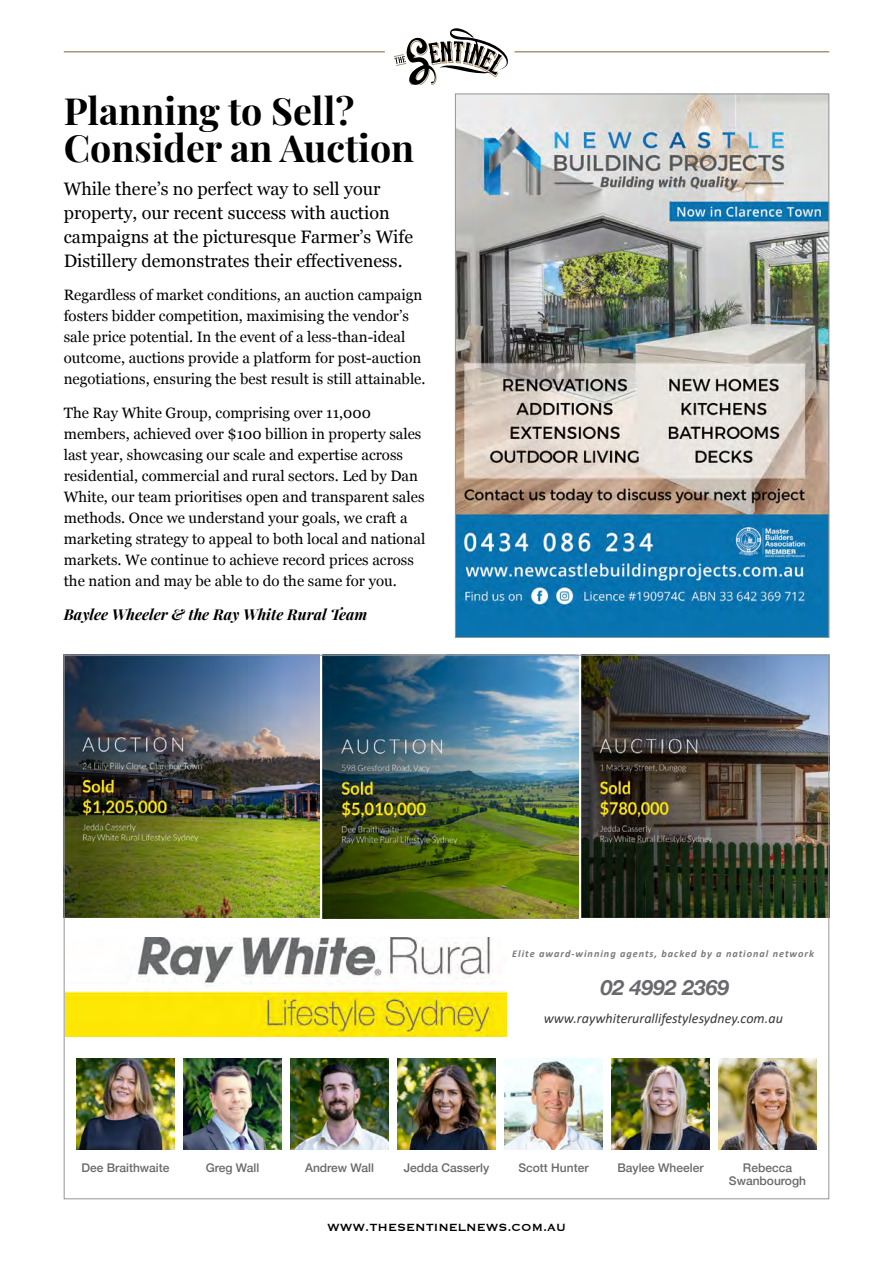
<style>
.page{position:relative;width:893px;height:1263px;background:#fff}
.page>*{position:absolute;margin:0;border:0;box-sizing:border-box;transform-origin:0 0}
.t1{font:700 37.5px/37.5px "Playfair Display";color:#000}
.t2{font:italic 700 21px "Helvetica Neue";color:#696a6d}
.t3{font:18px/24px "Georgia";color:#000}
.t4{font:15px/21px "Georgia";color:#000}
.t5{font:italic 700 15px "Playfair Display";color:#000}
.t6{font:italic 14.1px "Calibri";color:#3b3838}
.t7{font:13.5px "Copperplate";color:#000}
.t8{font:500 12px/13.5px "Helvetica Neue";color:#696a6d;text-align:center}
.t9{font:italic 700 10.2px "Calibri";letter-spacing:.095em;color:#77797c}
</style>
<div class="page">
<svg style="left:393px;top:28px;width:115px;height:57px"></svg>
<hr style="left:64px;top:51px;width:321px;height:2px;background:#ab9474">
<hr style="left:514px;top:51px;width:315px;height:2px;background:#ab9474">
<img style="left:66px;top:657px;width:253px;height:261px">
<img style="left:582px;top:657px;width:245px;height:261px">
<img style="left:322px;top:657px;width:256px;height:261px">
<img style="left:455px;top:93px;width:375px;height:545px">
<img style="left:77px;top:1059px;width:97px;height:90px">
<img style="left:184px;top:1059px;width:97px;height:90px">
<img style="left:291px;top:1059px;width:97px;height:90px">
<img style="left:398px;top:1059px;width:97px;height:90px">
<img style="left:505px;top:1059px;width:97px;height:90px">
<img style="left:612px;top:1059px;width:97px;height:90px">
<img style="left:719px;top:1059px;width:97px;height:90px">
<img style="left:66px;top:937px;width:440px;height:100px">
<h1 class="t1" style="left:64px;top:89px;width:352px">Planning to Sell?<br>Consider an Auction</h1>
<p class="t3" style="left:64px;top:176px;width:351px">While there’s no perfect way to sell your property, our recent success with auction campaigns at the picturesque Farmer’s Wife Distillery demonstrates their effectiveness.</p>
<p class="t4" style="left:64px;top:284px;width:363px">Regardless of market conditions, an auction campaign fosters bidder competition, maximising the vendor’s sale price potential. In the event of a less-than-ideal outcome, auctions provide a platform for post-auction negotiations, ensuring the best result is still attainable.</p>
<p class="t4" style="left:64px;top:402px;width:363px">The Ray White Group, comprising over 11,000 members, achieved over $100 billion in property sales last year, showcasing our scale and expertise across residential, commercial and rural sectors. Led by Dan White, our team prioritises open and transparent sales methods. Once we understand your goals, we craft a marketing strategy to appeal to both local and national markets. We continue to achieve record prices across the nation and may be able to do the same for you.</p>
<p class="t5" style="left:64px;top:602px;width:305px">Baylee Wheeler &amp; the Ray White Rural Team</p>
<p class="t9" style="left:512px;top:947px;width:303px">Elite award-winning agents, backed by a national network</p>
<h2 class="t2" style="left:601px;top:971px;width:130px">02 4992 2369</h2>
<p class="t6" style="left:544px;top:1008px;width:241px">www.raywhiterurallifestylesydney.com.au</p>
<p class="t8" style="left:81px;top:1160px;width:90px">Dee Braithwaite</p>
<p class="t8" style="left:206px;top:1160px;width:55px">Greg Wall</p>
<p class="t8" style="left:305px;top:1160px;width:70px">Andrew Wall</p>
<p class="t8" style="left:404px;top:1160px;width:87px">Jedda Casserly</p>
<p class="t8" style="left:518px;top:1160px;width:72px">Scott Hunter</p>
<p class="t8" style="left:617px;top:1160px;width:88px">Baylee Wheeler</p>
<p class="t8" style="left:729px;top:1160px;width:79px">Rebecca<br>Swanbourogh</p>
<p class="t7" style="left:327px;top:1218px;width:240px">WWW.THESENTINELNEWS.COM.AU</p>
</div>
